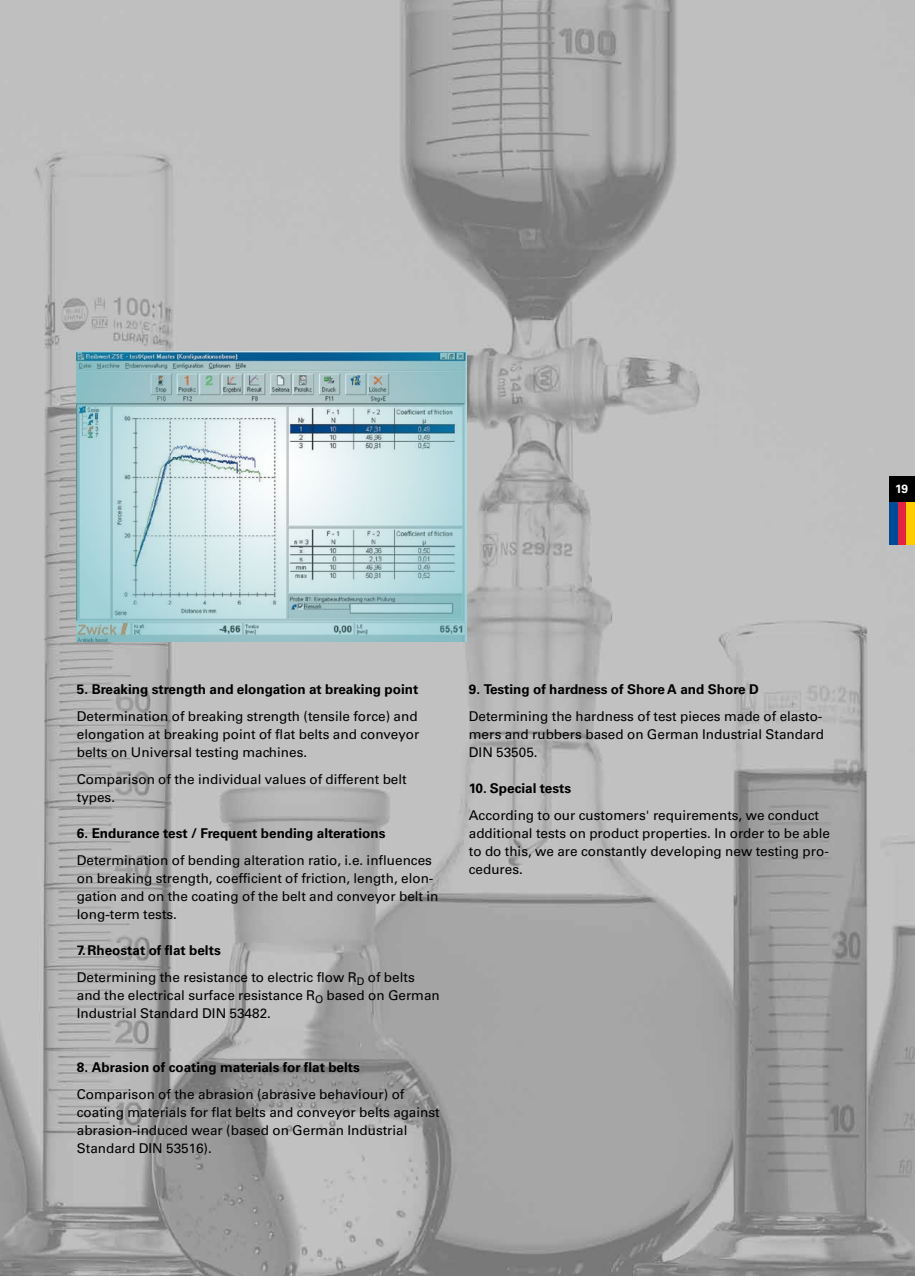
<style>
.page{position:relative;width:915px;height:1276px;background:#fff}
.page>*{position:absolute;margin:0;border:0;box-sizing:border-box;transform-origin:0 0}
.t1{font:13.5px/18px "Univers LT Std";color:#000}
.t2{font:700 13.5px "Univers LT Std";color:#000}
.t3{font:700 12px "Univers LT Std";color:#fff}
.s1{font-weight:700}
</style>
<div class="page">
<img style="left:0;top:0;width:914px;height:1276px">
<img style="left:77px;top:351px;width:389px;height:290px">
<div style="left:889px;top:476px;width:25px;height:26px;background:#000"></div>
<div style="left:889px;top:502px;width:8px;height:42px;background:#004b95"></div>
<div style="left:897px;top:502px;width:9px;height:42px;background:#e42343"></div>
<div style="left:906px;top:502px;width:8px;height:42px;background:#fecc00"></div>
<p class="t3" style="left:894px;top:481px;width:15px">19</p>
<p class="t2" style="left:77px;top:681px;width:343px">5. Breaking strength and elongation at breaking point</p>
<p class="t1" style="left:77px;top:707px;width:344px">Determination of breaking strength (tensile force) and elongation at breaking point of flat belts and conveyor belts on Universal testing machines.</p>
<p class="t1" style="left:77px;top:770px;width:331px">Comparison of the individual values of different belt types.</p>
<p class="t2" style="left:77px;top:825px;width:310px">6. Endurance test / Frequent bending alterations</p>
<p class="t1" style="left:77px;top:851px;width:363px">Determination of bending alteration ratio, i.e. influences on breaking strength, coefficient of friction, length, elon&shy;gation and on the coating of the belt and conveyor belt in long-term tests.</p>
<p class="t1" style="left:77px;top:937px;width:339px;line-height:27px"><span class="s1">7.Rheostat of flat belts<br></span>Determining the resistance to electric flow R<sub>D</sub> of belts</p>
<p class="t1" style="left:77px;top:986px;width:364px">and the electrical surface resistance R<sub>O</sub> based on German<br>Industrial Standard DIN 53482.</p>
<p class="t2" style="left:77px;top:1059px;width:284px">8. Abrasion of coating materials for flat belts</p>
<p class="t1" style="left:77px;top:1085px;width:364px">Comparison of the abrasion (abrasive behaviour) of coating materials for flat belts and conveyor belts against abrasion-induced wear (based on German Industrial Standard DIN 53516).</p>
<p class="t2" style="left:468px;top:681px;width:291px">9. Testing of hardness of Shore A and Shore D</p>
<p class="t1" style="left:468px;top:707px;width:356px">Determining the hardness of test pieces made of elasto&shy;mers and rubbers based on German Industrial Standard<br>DIN 53505.</p>
<p class="t2" style="left:468px;top:780px;width:104px">10. Special tests</p>
<p class="t1" style="left:468px;top:806px;width:362px">According to our customers' requirements, we conduct additional tests on product properties. In order to be able to do this, we are constantly developing new testing pro&shy;cedures.</p>
</div>
